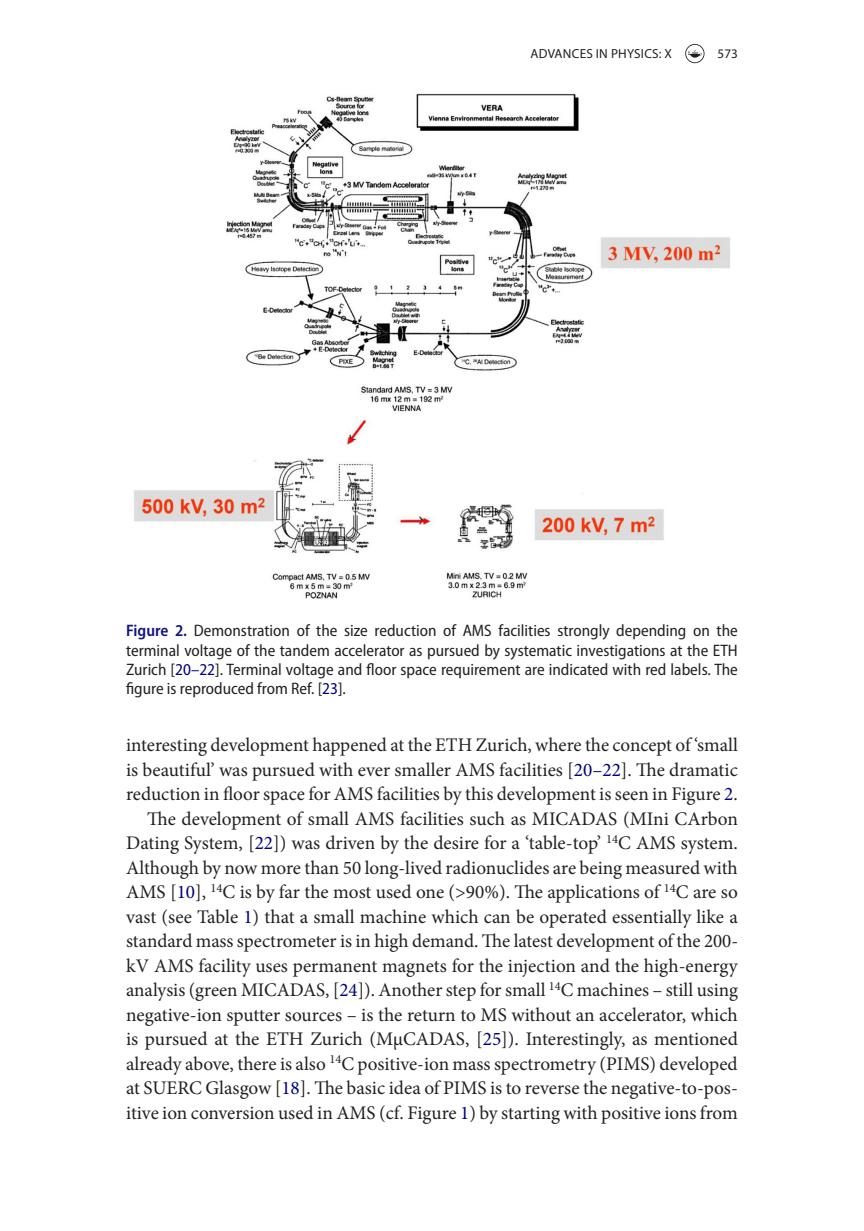
<style>
.page{position:relative;width:864px;height:1231px;background:#fff}
.page>*{position:absolute;margin:0;border:0;box-sizing:border-box;transform-origin:0 0}
.t1{font:19.25px/24.5px "Minion Pro";color:#231f20;text-align:right}
.t2{font:semi-condensed 16.62px/19.2px "Myriad Pro";color:#231f20}
.t3{font:13.12px "Myriad Pro";letter-spacing:.015em;color:#231f20}
.s1{font-weight:600;color:#10147e}
.s2{color:#000080}
</style>
<div class="page">
<svg style="left:685px;top:44px;width:19px;height:19px"></svg>
<img style="left:134px;top:93px;width:596px;height:506px">
<p class="t3" style="left:530px;top:45px;width:26px">ADVANCES</p>
<p class="t3" style="left:595px;top:45px;width:46px">IN PHYSICS</p>
<p class="t3" style="left:658px;top:45px;width:15px">: X</p>
<p class="t3" style="left:717px;top:45px;width:22px">573</p>
<p class="t2" style="left:126px;top:621px;width:613px"><span class="s1">Figure 2.</span> Demonstration of the size reduction of AMS facilities strongly depending on the terminal voltage of the tandem accelerator as pursued by systematic investigations at the ETH Zurich [<span class="s2">20–22</span>]. Terminal voltage and floor space requirement are indicated with red labels. The figure is reproduced from Ref. [<span class="s2">23</span>].</p>
<p class="t1" style="left:126px;top:732px;width:613px">interesting development happened at the ETH Zurich, where the concept of ‘small is beautiful’ was pursued with ever smaller AMS facilities [<span class="s2">20–22</span>]. The dramatic reduction in floor space for AMS facilities by this development is seen in Figure <span class="s2">2</span>.<br>The development of small AMS facilities such as MICADAS (MIni CArbon Dating System, [<span class="s2">22</span>]) was driven by the desire for a ‘table-top’ <sup>14</sup>C AMS system.<br>Although by now more than 50 long-lived radionuclides are being measured with AMS [<span class="s2">10</span>], <sup>14</sup>C is by far the most used one (&gt;90%). The applications of <sup>14</sup>C are so vast (see Table <span class="s2">1</span>) that a small machine which can be operated essentially like a standard mass spectrometer is in high demand. The latest development of the 200- kV AMS facility uses permanent magnets for the injection and the high-energy analysis (green MICADAS, [<span class="s2">24</span>]). Another step for small <sup>14</sup>C machines – still using negative-ion sputter sources – is the return to MS without an accelerator, which is pursued at the ETH Zurich (MμCADAS, [<span class="s2">25</span>]). Interestingly, as mentioned already above, there is also <sup>14</sup>C positive-ion mass spectrometry (PIMS) developed at SUERC Glasgow [<span class="s2">18</span>]. The basic idea of PIMS is to reverse the negative-to-pos&shy;itive ion conversion used in AMS (cf. Figure <span class="s2">1</span>) by starting with positive ions from</p>
</div>
